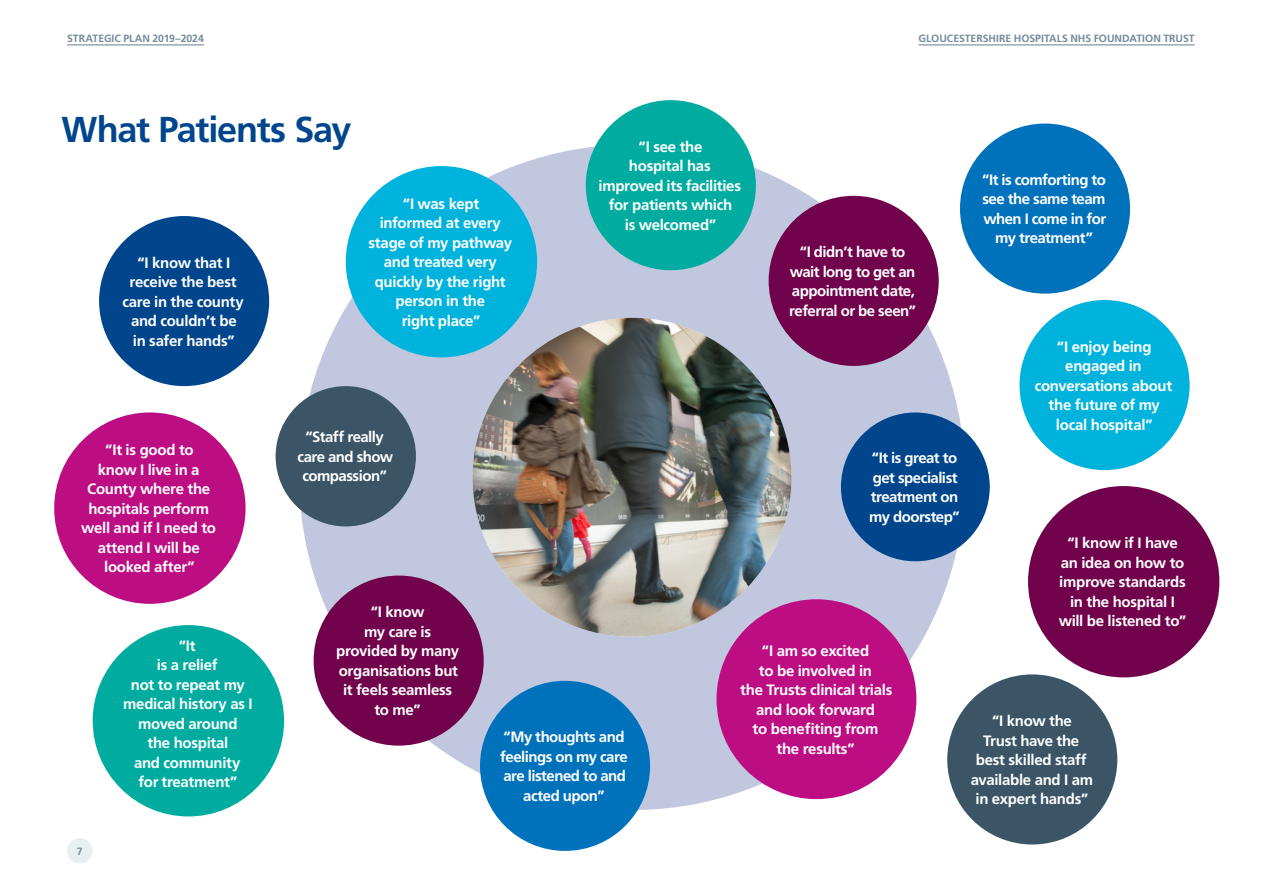
<style>
.page{position:relative;width:1263px;height:893px;background:#fff}
.page>*{position:absolute;margin:0;border:0;box-sizing:border-box;transform-origin:0 0}
.H1__P{font:700 36px "Frutiger LT Std";letter-spacing:-.035em;color:#01468c}
.t1{font:700 15px/19.5px "Frutiger LT Std";letter-spacing:-.02em;color:#fff;text-align:center}
.t2{font:700 10.5px "Frutiger LT Std";color:#758c99}
</style>
<div class="page">
<hr style="left:67px;top:44px;width:137px;height:1px;background:#758c99">
<div style="left:67px;top:838px;width:26px;height:26px;background:#e7f0f1;border-radius:50%"></div>
<hr style="left:918px;top:44px;width:277px;height:1px;background:#758c99">
<div style="left:299px;top:145px;width:666px;height:665px;background:#c1c7df;border-radius:50%"></div>
<div style="left:1019px;top:300px;width:170px;height:170px;background:#00b3dc;border-radius:50%"></div>
<div style="left:947px;top:674px;width:170px;height:170px;background:#3b5566;border-radius:50%"></div>
<div style="left:99px;top:216px;width:170px;height:170px;background:#01468c;border-radius:50%"></div>
<div style="left:314px;top:576px;width:170px;height:170px;background:#70034b;border-radius:50%"></div>
<div style="left:586px;top:100px;width:170px;height:170px;background:#00aca0;border-radius:50%"></div>
<div style="left:841px;top:412px;width:149px;height:149px;background:#01468c;border-radius:50%"></div>
<div style="left:1028px;top:486px;width:191px;height:191px;background:#70034b;border-radius:50%"></div>
<div style="left:480px;top:681px;width:170px;height:170px;background:#0072bc;border-radius:50%"></div>
<div style="left:769px;top:196px;width:170px;height:170px;background:#70034b;border-radius:50%"></div>
<div style="left:960px;top:124px;width:170px;height:170px;background:#0072bc;border-radius:50%"></div>
<div style="left:716px;top:599px;width:200px;height:200px;background:#bc0d83;border-radius:50%"></div>
<div style="left:93px;top:625px;width:191px;height:191px;background:#00aca0;border-radius:50%"></div>
<div style="left:346px;top:166px;width:191px;height:191px;background:#00b3dc;border-radius:50%"></div>
<div style="left:276px;top:386px;width:140px;height:140px;background:#3b5566;border-radius:50%"></div>
<div style="left:54px;top:412px;width:192px;height:192px;background:#bc0d83;border-radius:50%"></div>
<img style="left:472px;top:318px;width:319px;height:319px;border-radius:159px">
<p class="t2" style="left:67px;top:32px;width:138px">STRATEGIC PLAN 2019–2024</p>
<p class="t2" style="left:918px;top:32px;width:278px">GLOUCESTERSHIRE HOSPITALS NHS FOUNDATION TRUST</p>
<p class="H1__P" style="left:62px;top:108px;width:291px">What Patients Say</p>
<p class="t1" style="left:122px;top:253px;width:123px">“I know that I receive the best care in the county and couldn’t be in safer hands”</p>
<p class="t1" style="left:369px;top:194px;width:145px">“I was kept<br>informed at every stage of my pathway and treated very quickly by the right person in the<br>right place”</p>
<p class="t1" style="left:81px;top:440px;width:136px">“It is good to<br>know I live in a<br>County where the hospitals perform well and if I need to attend I will be looked after”</p>
<p class="t1" style="left:297px;top:427px;width:97px">“Staff really care and show compassion”</p>
<p class="t1" style="left:598px;top:137px;width:144px">“I see the<br>hospital has improved its facilities for patients which<br>is welcomed”</p>
<p class="t1" style="left:789px;top:242px;width:128px">“I didn’t have to wait long to get an appointment date, referral or be seen”</p>
<p class="t1" style="left:869px;top:448px;width:92px;text-align:left">“It is great to get specialist treatment on my doorstep”</p>
<p class="t1" style="left:123px;top:636px;width:131px">“It<br>is a relief<br>not to repeat my medical history as I moved around<br>the hospital<br>and community for treatment”</p>
<p class="t1" style="left:336px;top:603px;width:124px">“I know<br>my care is provided by many organisations but it feels seamless to me”</p>
<p class="t1" style="left:500px;top:727px;width:129px">“My thoughts and feelings on my care are listened to and acted upon”</p>
<p class="t1" style="left:740px;top:641px;width:154px">“I am so excited<br>to be involved in<br>the Trusts clinical trials and look forward<br>to benefiting from the results”</p>
<p class="t1" style="left:982px;top:170px;width:126px">“It is comforting to see the same team when I come in for my treatment”</p>
<p class="t1" style="left:1035px;top:337px;width:139px">“I enjoy being engaged in conversations about the future of my local hospital”</p>
<p class="t1" style="left:1059px;top:533px;width:129px">“I know if I have an idea on how to improve standards in the hospital I will be listened to”</p>
<p class="t1" style="left:971px;top:711px;width:124px">“I know the<br>Trust have the best skilled staff available and I am in expert hands”</p>
<p class="t2" style="left:77px;top:845px;width:7px">7</p>
</div>
